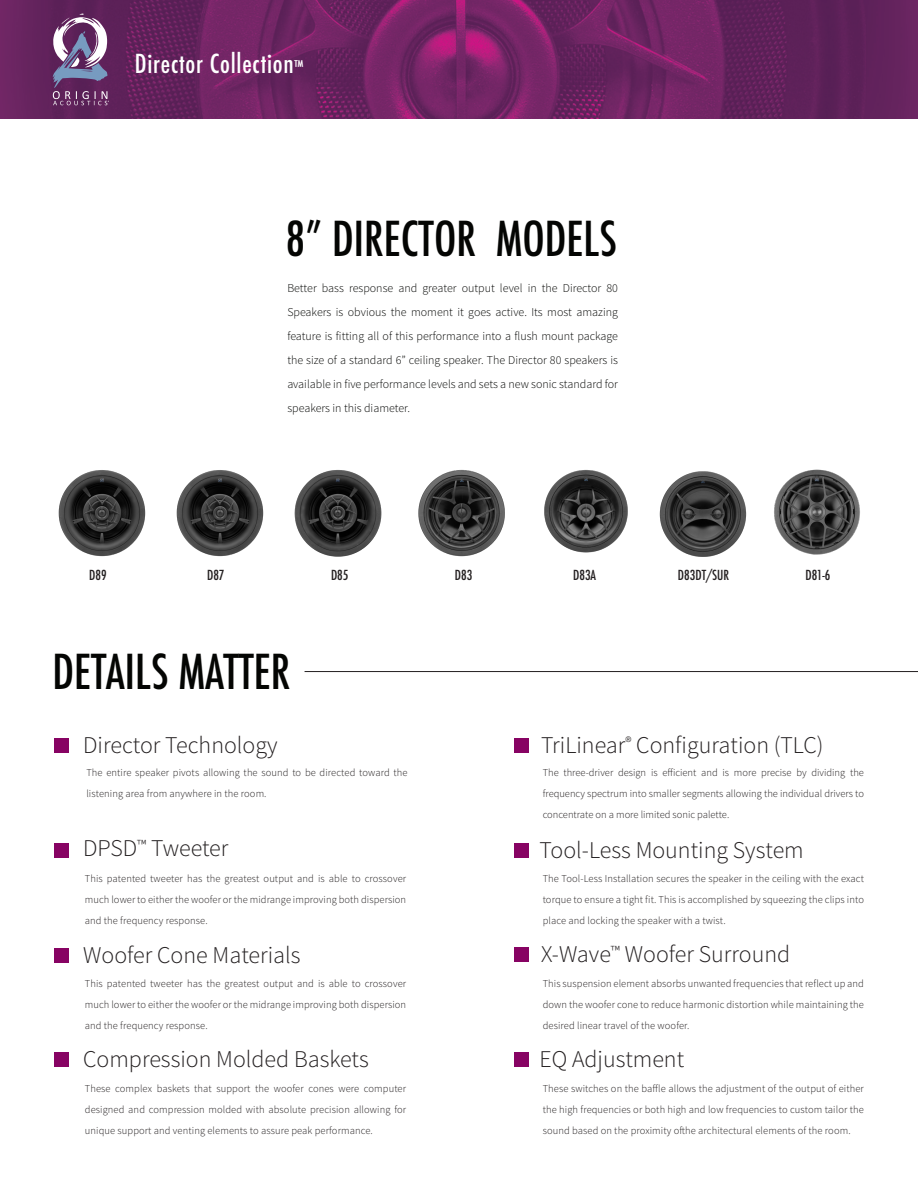
<style>
.page{position:relative;width:918px;height:1188px;background:#fff}
.page>*{position:absolute;margin:0;border:0;box-sizing:border-box;transform-origin:0 0}
.t1{font:500 condensed 46.8px "Futura";color:#040503}
.t2{font:500 condensed 25.5px "Futura";letter-spacing:.03em;color:#fff}
.t3{font:300 24px "Source Sans Pro";color:#231f20}
.t4{font:500 condensed 13.5px "Futura";color:#231f20}
.t5{font:300 12px/24px "Source Sans Pro";color:#040503;text-align:justify}
.Paragraph_2{font:300 10.5px/21px "Source Sans Pro";letter-spacing:.01em;color:#231f20;text-align:justify}
.s1{font-size:15.75px}
</style>
<div class="page">
<img style="left:0;top:0;width:918px;height:119px">
<img style="left:418px;top:469px;width:87px;height:88px">
<img style="left:544px;top:470px;width:84px;height:83px">
<img style="left:659px;top:471px;width:88px;height:86px">
<img style="left:774px;top:469px;width:86px;height:86px">
<img style="left:58px;top:470px;width:88px;height:87px">
<img style="left:294px;top:470px;width:88px;height:87px">
<img style="left:176px;top:470px;width:88px;height:87px">
<div style="left:54px;top:738px;width:14px;height:14px;background:#870363"></div>
<div style="left:54px;top:843px;width:14px;height:15px;background:#870363"></div>
<div style="left:54px;top:1052px;width:14px;height:15px;background:#870363"></div>
<div style="left:54px;top:948px;width:14px;height:15px;background:#870363"></div>
<hr style="left:305px;top:671px;width:613px;height:1px;background:#231f20">
<svg style="left:53px;top:13px;width:56px;height:92px;background:#82628c"></svg>
<div style="left:514px;top:738px;width:14px;height:15px;background:#870363"></div>
<div style="left:514px;top:843px;width:14px;height:15px;background:#870363"></div>
<div style="left:514px;top:947px;width:14px;height:15px;background:#870363"></div>
<div style="left:514px;top:1052px;width:14px;height:15px;background:#870363"></div>
<p class="t2" style="left:135px;top:48px;width:170px">Director Collection<span class="s1">™</span></p>
<p class="t1" style="left:286px;top:209px;width:333px">8” DIRECTOR MODELS</p>
<p class="t5" style="left:287px;top:276px;width:332px">Better bass response and greater output level in the Director 80<br>Speakers is obvious the moment it goes active. Its most amazing feature is fitting all of this performance into a flush mount package the size of a standard 6” ceiling speaker. The Director 80 speakers is available in five performance levels and sets a new sonic standard for speakers in this diameter.</p>
<p class="t4" style="left:89px;top:567px;width:19px">D89</p>
<p class="t4" style="left:207px;top:567px;width:19px">D87</p>
<p class="t4" style="left:331px;top:567px;width:19px">D85</p>
<p class="t4" style="left:455px;top:567px;width:19px">D83</p>
<p class="t4" style="left:573px;top:567px;width:24px">D83A</p>
<p class="t4" style="left:678px;top:567px;width:53px">D83DT/SUR</p>
<p class="t4" style="left:806px;top:567px;width:26px">D81-6</p>
<p class="t1" style="left:52px;top:642px;width:240px">DETAILS MATTER</p>
<p class="t3" style="left:83px;top:730px;width:196px">Director Technology</p>
<p class="Paragraph_2" style="left:86px;top:762px;width:323px">The entire speaker pivots allowing the sound to be directed toward the listening area from anywhere in the room.</p>
<p class="t3" style="left:83px;top:834px;width:147px">DPSD<sup>™</sup> Tweeter</p>
<p class="Paragraph_2" style="left:85px;top:868px;width:323px">This patented tweeter has the greatest output and is able to crossover much lower to either the woofer or the midrange improving both dispersion and the frequency response.</p>
<p class="t3" style="left:83px;top:941px;width:219px">Woofer Cone Materials</p>
<p class="Paragraph_2" style="left:85px;top:973px;width:323px">This patented tweeter has the greatest output and is able to crossover much lower to either the woofer or the midrange improving both dispersion and the frequency response.</p>
<p class="t3" style="left:83px;top:1044px;width:287px">Compression Molded Baskets</p>
<p class="Paragraph_2" style="left:85px;top:1078px;width:323px">These complex baskets that support the woofer cones were computer designed and compression molded with absolute precision allowing for unique support and venting elements to assure peak performance.</p>
<p class="t3" style="left:541px;top:730px;width:284px">TriLinear<sup>®</sup> Configuration (TLC)</p>
<p class="Paragraph_2" style="left:543px;top:762px;width:323px">The three-driver design is efficient and is more precise by dividing the frequency spectrum into smaller segments allowing the individual drivers to concentrate on a more limited sonic palette.</p>
<p class="t3" style="left:540px;top:835px;width:266px">Tool-Less Mounting System</p>
<p class="Paragraph_2" style="left:543px;top:868px;width:323px">The Tool-Less Installation secures the speaker in the ceiling with the exact torque to ensure a tight fit. This is accomplished by squeezing the clips into place and locking the speaker with a twist.</p>
<p class="t3" style="left:541px;top:939px;width:251px">X-Wave<sup>™</sup> Woofer Surround</p>
<p class="Paragraph_2" style="left:543px;top:973px;width:323px">This suspension element absorbs unwanted frequencies that reflect up and down the woofer cone to reduce harmonic distortion while maintaining the desired linear travel of the woofer.</p>
<p class="t3" style="left:540px;top:1044px;width:146px">EQ Adjustment</p>
<p class="Paragraph_2" style="left:543px;top:1078px;width:323px">These switches on the baffle allows the adjustment of the output of either the high frequencies or both high and low frequencies to custom tailor the sound based on the proximity ofthe architectural elements of the room.</p>
</div>
